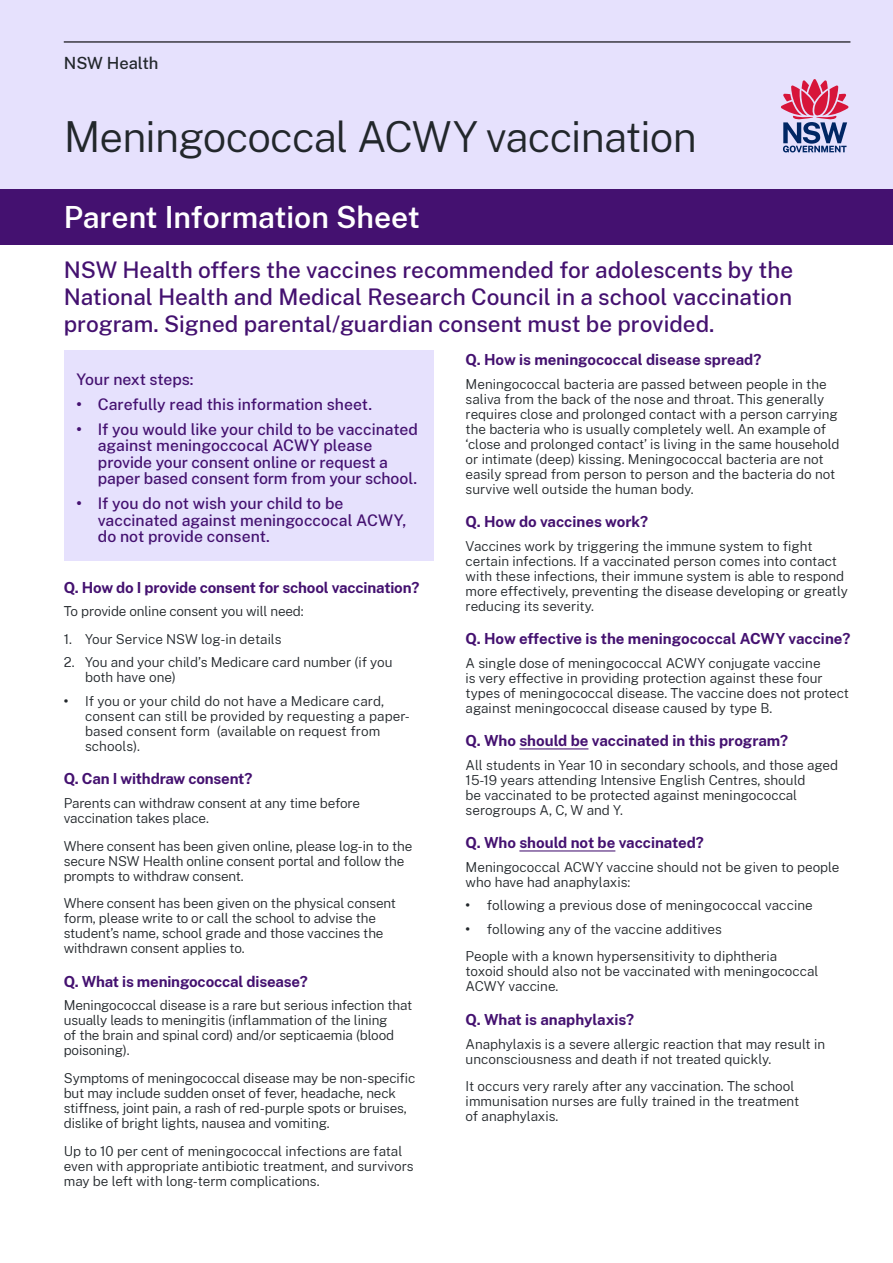
<style>
.page{position:relative;width:893px;height:1263px;background:#fff}
.page>*{position:absolute;margin:0;border:0;box-sizing:border-box;transform-origin:0 0}
.t1{font:300 42px "Public Sans";letter-spacing:-.02em;color:#22272b}
.t2{font:600 30px "Public Sans";color:#fff}
.t3{font:500 22.5px/27px "Public Sans";color:#441170;text-align:justify}
.t4{font:500 16.5px "Public Sans";letter-spacing:-.005em;color:#22272b}
.t5{font:500 15.75px/16.5px "Public Sans";color:#441170}
.t6{font:700 15px "Public Sans";letter-spacing:-.005em;color:#441170}
.t7{font:300 13.5px/15px "Public Sans";letter-spacing:-.005em;color:#22272b}
.s1{font-weight:700}
</style>
<div class="page">
<div style="left:0;top:0;width:893px;height:202px;background:#e6e1fd"></div>
<svg style="left:781px;top:79px;width:67px;height:73px"></svg>
<hr style="left:64px;top:41px;width:786px;height:2px;background:#000">
<div style="left:0;top:189px;width:893px;height:56px;background:#441170"></div>
<div style="left:64px;top:351px;width:370px;height:210px;background:#e6e1fd"></div>
<hr style="left:519px;top:748px;width:69px;height:1px;background:#441170">
<hr style="left:519px;top:850px;width:96px;height:1px;background:#441170">
<p class="t4" style="left:64px;top:52px;width:96px">NSW Health</p>
<h1 class="t1" style="left:64px;top:108px;width:634px">Meningococcal ACWY vaccination</h1>
<h2 class="t2" style="left:64px;top:196px;width:358px">Parent Information Sheet</h2>
<h3 class="t3" style="left:64px;top:255px;width:731px">NSW Health offers the vaccines recommended for adolescents by the National Health and Medical Research Council in a school vaccination program. Signed parental/guardian consent must be provided.</h3>
<p class="t5" style="left:77px;top:370px;width:119px">Your next steps:</p>
<p class="t5" style="left:77px;top:395px;width:297px"><span class="s1">•</span> Carefully read this information sheet.</p>
<p class="t5" style="left:98px;top:420px;width:322px;text-indent:-21px"><span class="s1">•</span> If you would like your child to be vaccinated against meningoccocal ACWY please provide your consent online or request a paper based consent form from your school.</p>
<p class="t5" style="left:98px;top:494px;width:310px;text-indent:-21px"><span class="s1">•</span> If you do not wish your child to be vaccinated against meningoccocal ACWY, do not provide consent.</p>
<p class="t6" style="left:64px;top:576px;width:357px">Q. How do I provide consent for school vaccination?</p>
<p class="t7" style="left:64px;top:603px;width:241px">To provide online consent you will need:</p>
<p class="t7" style="left:64px;top:631px;width:219px">1. Your Service NSW log-in details</p>
<p class="t7" style="left:85px;top:654px;width:309px;text-indent:-21px">2. You and your child’s Medicare card number (if you both have one)</p>
<p class="t7" style="left:85px;top:693px;width:326px;text-indent:-21px"><span class="s1">•</span> If you or your child do not have a Medicare card, consent can still be provided by requesting a paper&shy;based consent form (available on request from schools).</p>
<p class="t6" style="left:64px;top:768px;width:190px">Q. Can I withdraw consent?</p>
<p class="t7" style="left:64px;top:795px;width:298px">Parents can withdraw consent at any time before vaccination takes place.</p>
<p class="t7" style="left:64px;top:838px;width:350px">Where consent has been given online, please log-in to the secure NSW Health online consent portal and follow the prompts to withdraw consent.</p>
<p class="t7" style="left:64px;top:895px;width:334px">Where consent has been given on the physical consent form, please write to or call the school to advise the student’s name, school grade and those vaccines the withdrawn consent applies to.</p>
<p class="t6" style="left:64px;top:970px;width:246px">Q. What is meningococcal disease?</p>
<p class="t7" style="left:64px;top:997px;width:350px">Meningococcal disease is a rare but serious infection that usually leads to meningitis (inflammation of the lining<br>of the brain and spinal cord) and/or septicaemia (blood poisoning).</p>
<p class="t7" style="left:64px;top:1070px;width:353px">Symptoms of meningococcal disease may be non-specific but may include sudden onset of fever, headache, neck stiffness, joint pain, a rash of red-purple spots or bruises, dislike of bright lights, nausea and vomiting.</p>
<p class="t7" style="left:64px;top:1143px;width:351px">Up to 10 per cent of meningococcal infections are fatal even with appropriate antibiotic treatment, and survivors may be left with long-term complications.</p>
<p class="t6" style="left:466px;top:349px;width:297px">Q. How is meningococcal disease spread?</p>
<p class="t7" style="left:466px;top:376px;width:375px">Meningococcal bacteria are passed between people in the saliva from the back of the nose and throat. This generally requires close and prolonged contact with a person carrying the bacteria who is usually completely well. An example of ‘close and prolonged contact’ is living in the same household or intimate (deep) kissing. Meningococcal bacteria are not easily spread from person to person and the bacteria do not survive well outside the human body.</p>
<p class="t6" style="left:466px;top:511px;width:184px">Q. How do vaccines work?</p>
<p class="t7" style="left:466px;top:538px;width:384px">Vaccines work by triggering the immune system to fight certain infections. If a vaccinated person comes into contact with these infections, their immune system is able to respond more effectively, preventing the disease developing or greatly reducing its severity.</p>
<p class="t6" style="left:466px;top:628px;width:386px">Q. How effective is the meningococcal ACWY vaccine?</p>
<p class="t7" style="left:466px;top:655px;width:385px">A single dose of meningococcal ACWY conjugate vaccine<br>is very effective in providing protection against these four types of meningococcal disease. The vaccine does not protect against meningococcal disease caused by type B.</p>
<p class="t6" style="left:466px;top:730px;width:324px">Q. Who should be vaccinated in this program?</p>
<p class="t7" style="left:466px;top:757px;width:374px">All students in Year 10 in secondary schools, and those aged 15-19 years attending Intensive English Centres, should<br>be vaccinated to be protected against meningococcal serogroups A, C, W and Y.</p>
<p class="t6" style="left:466px;top:832px;width:240px">Q. Who should not be vaccinated?</p>
<p class="t7" style="left:466px;top:859px;width:375px">Meningococcal ACWY vaccine should not be given to people who have had anaphylaxis:</p>
<p class="t7" style="left:466px;top:897px;width:349px"><span class="s1">•</span> following a previous dose of meningococcal vaccine</p>
<p class="t7" style="left:466px;top:914px;width:313px;line-height:27.8px"><span class="s1">•</span> following any of the vaccine additives<br>People with a known hypersensitivity to diphtheria</p>
<p class="t7" style="left:466px;top:963px;width:354px">toxoid should also not be vaccinated with meningococcal<br>ACWY vaccine.</p>
<p class="t6" style="left:466px;top:1008px;width:170px">Q. What is anaphylaxis?</p>
<p class="t7" style="left:466px;top:1035px;width:361px">Anaphylaxis is a severe allergic reaction that may result in unconsciousness and death if not treated quickly.</p>
<p class="t7" style="left:466px;top:1078px;width:335px">It occurs very rarely after any vaccination. The school immunisation nurses are fully trained in the treatment of anaphylaxis.</p>
</div>
